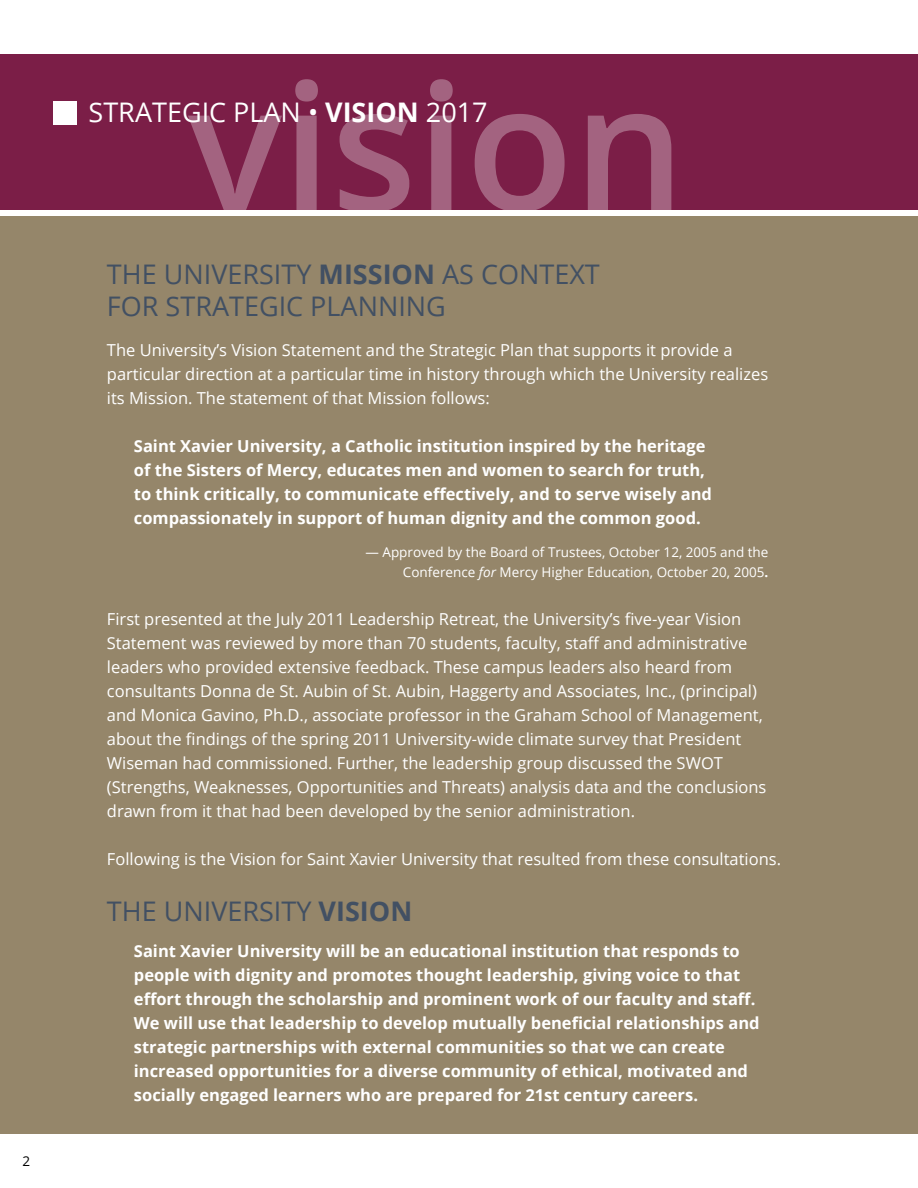
<style>
.page{position:relative;width:918px;height:1188px;background:#fff}
.page>*{position:absolute;margin:0;border:0;box-sizing:border-box;transform-origin:0 0}
.t1{font:600 175.95px "Open Sans";color:#fff}
.t2{font:27px "Open Sans";color:#425063}
.t3{font:27px "Open Sans";color:#fff}
.t4{font:16.5px/24px "Open Sans";color:#fff}
.t5{font:700 16.5px/24px "Open Sans";color:#fff}
.t6{font:13.5px/19.5px "Open Sans";color:#fff;text-align:right}
.t7{font:13.5px "Open Sans";color:#000}
.s1{font-weight:700}
.s2{font-style:italic}
</style>
<div class="page">
<div style="left:0;top:54px;width:918px;height:155px;background:#7b1e47"></div>
<div style="left:0;top:216px;width:918px;height:918px;background:#95866a"></div>
<div style="left:53px;top:102px;width:24px;height:23px;background:#fff"></div>
<p class="t7" style="left:23px;top:1152px;width:9px">2</p>
<h1 class="t1" style="left:188px;top:26px;width:499px">vision</h1>
<h2 class="t3" style="left:89px;top:94px;width:253px">STRATEGIC PLAN • <span class="s1">vision</span></h2>
<h2 class="t3" style="left:426px;top:94px;width:63px">2017</h2>
<h2 class="t2" style="left:107px;top:256px;width:253px">The University <span class="s1">Mission</span></h2>
<h2 class="t2" style="left:442px;top:256px;width:114px">as Co ntext</h2>
<h2 class="t2" style="left:107px;top:288px;width:122px">fo r Strategic</h2>
<h2 class="t2" style="left:310px;top:288px;width:132px">Planni ng</h2>
<p class="t4" style="left:107px;top:338px;width:663px">The University’s Vision Statement and the Strategic Plan that supports it provide a particular direction at a particular time in history through which the University realizes its Mission. The statement of that Mission follows:</p>
<p class="t5" style="left:134px;top:434px;width:580px">Saint Xavier University, a Catholic institution inspired by the heritage of the Sisters of Mercy, educates men and women to search for truth, to think critically, to communicate effectively, and to serve wisely and compassionately in support of human dignity and the common good.</p>
<p class="t6" style="left:365px;top:542px;width:405px">— Approved by the Board of Trustees, October 12, 2005 and the<br>Conference <span class="s2">for</span> Mercy Higher Education, October 20, 2005<span class="s1">.</span></p>
<p class="t4" style="left:107px;top:606px;width:661px">First presented at the July 2011 Leadership Retreat, the University’s five-year Vision Statement was reviewed by more than 70 students, faculty, staff and administrative leaders who provided extensive feedback. These campus leaders also heard from consultants Donna de St. Aubin of St. Aubin, Haggerty and Associates, Inc., (principal) and Monica Gavino, Ph.D., associate professor in the Graham School of Management, about the findings of the spring 2011 University-wide climate survey that President Wiseman had commissioned. Further, the leadership group discussed the SWOT (Strengths, Weaknesses, Opportunities and Threats) analysis data and the conclusions drawn from it that had been developed by the senior administration.</p>
<p class="t4" style="left:107px;top:846px;width:676px">Following is the Vision for Saint Xavier University that resulted from these consultations.</p>
<h2 class="t2" style="left:107px;top:893px;width:307px">The University <span class="s1">VISION</span></h2>
<p class="t5" style="left:134px;top:939px;width:627px">Saint Xavier University will be an educational institution that responds to people with dignity and promotes thought leadership, giving voice to that effort through the scholarship and prominent work of our faculty and staff.<br>We will use that leadership to develop mutually beneficial relationships and strategic partnerships with external communities so that we can create increased opportunities for a diverse community of ethical, motivated and socially engaged learners who are prepared for 21st century careers.</p>
</div>
